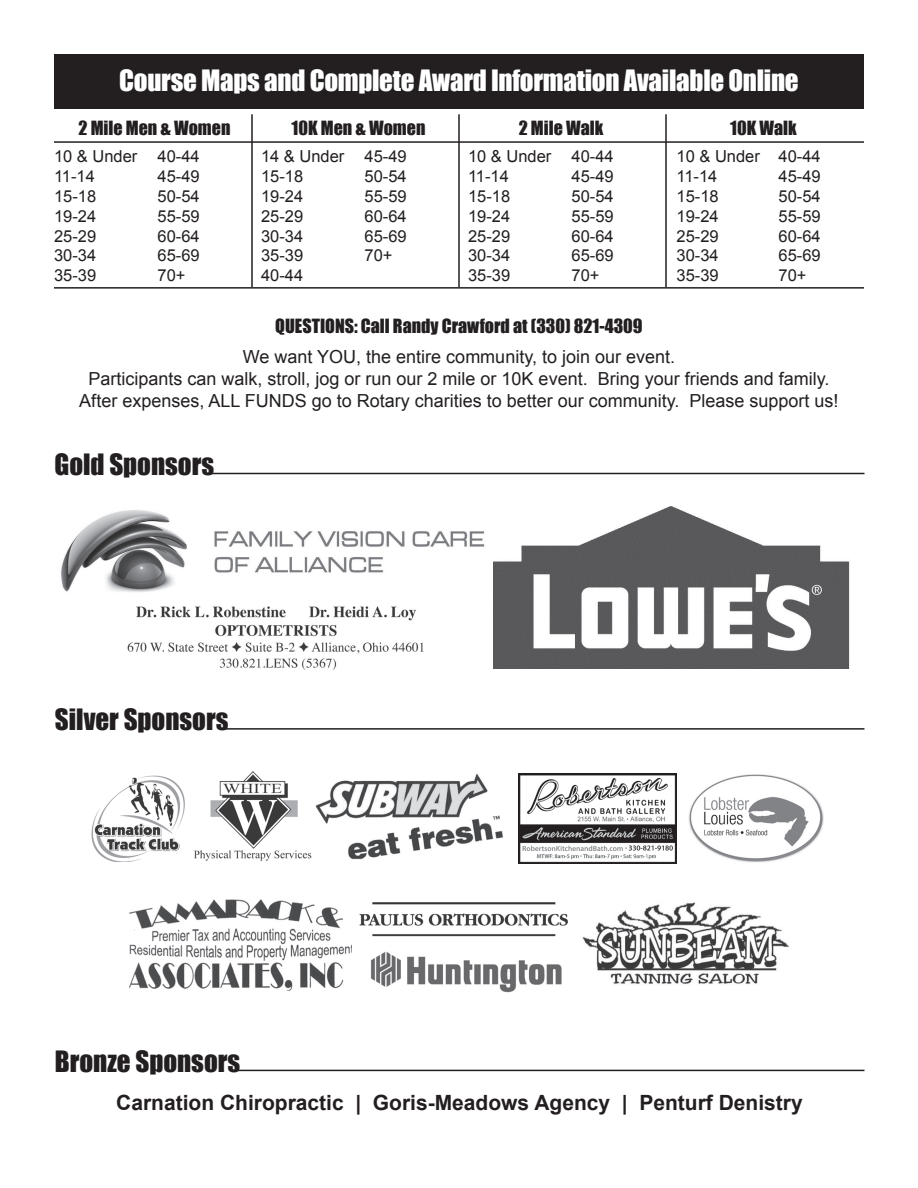
<style>
.page{position:relative;width:918px;height:1188px;background:#fff}
.page>*{position:absolute;margin:0;border:0;box-sizing:border-box;transform-origin:0 0}
.t1{font:27px "Impact";letter-spacing:-.01em;color:#fff}
.t2{font:27px "Impact";color:#231f20}
.t3{font:700 21px "Arial";color:#231f20}
.t4{font:18px "Arial";color:#231f20}
.t5{font:18px "Impact";color:#231f20}
.t6{font:16.5px "Arial";color:#231f20}
</style>
<div class="page">
<div style="left:54px;top:54px;width:810px;height:55px;background:#231f20"></div>
<hr style="left:54px;top:141px;width:810px;height:2px;background:#231f20">
<hr style="left:251px;top:114px;width:2px;height:173px;background:#231f20">
<hr style="left:458px;top:114px;width:2px;height:173px;background:#231f20">
<hr style="left:665px;top:114px;width:2px;height:173px;background:#231f20">
<hr style="left:54px;top:287px;width:810px;height:2px;background:#231f20">
<hr style="left:210px;top:473px;width:654px;height:1px;background:#231f20">
<img style="left:61px;top:510px;width:424px;height:159px">
<hr style="left:223px;top:728px;width:641px;height:2px;background:#231f20">
<img style="left:129px;top:899px;width:222px;height:91px">
<img style="left:359px;top:902px;width:209px;height:35px">
<img style="left:370px;top:952px;width:192px;height:41px">
<hr style="left:237px;top:1070px;width:627px;height:1px;background:#231f20">
<img style="left:583px;top:902px;width:206px;height:82px">
<img style="left:315px;top:774px;width:188px;height:86px">
<img style="left:91px;top:771px;width:221px;height:91px">
<img style="left:518px;top:773px;width:158px;height:91px">
<img style="left:494px;top:507px;width:356px;height:162px">
<img style="left:688px;top:774px;width:136px;height:89px">
<p class="t1" style="left:119px;top:59px;width:681px">Course Maps and Complete Award Information Available Online</p>
<p class="t5" style="left:79px;top:114px;width:153px">2 Mile Men &amp; Women</p>
<p class="t5" style="left:292px;top:114px;width:135px">10K Men &amp; Women</p>
<p class="t5" style="left:519px;top:114px;width:86px">2 Mile Walk</p>
<p class="t5" style="left:730px;top:114px;width:68px">10K Walk</p>
<p class="t6" style="left:54px;top:146px;width:147px">10 &amp; Under 40-44</p>
<p class="t6" style="left:261px;top:146px;width:147px">14 &amp; Under 45-49</p>
<p class="t6" style="left:468px;top:146px;width:147px">10 &amp; Under 40-44</p>
<p class="t6" style="left:677px;top:146px;width:146px">10 &amp; Under 40-44</p>
<p class="t6" style="left:54px;top:166px;width:42px">11-14</p>
<p class="t6" style="left:158px;top:166px;width:44px">45-49</p>
<p class="t6" style="left:261px;top:166px;width:44px">15-18</p>
<p class="t6" style="left:365px;top:166px;width:44px">50-54</p>
<p class="t6" style="left:468px;top:166px;width:42px">11-14</p>
<p class="t6" style="left:572px;top:166px;width:44px">45-49</p>
<p class="t6" style="left:677px;top:166px;width:42px">11-14</p>
<p class="t6" style="left:779px;top:166px;width:44px">45-49</p>
<p class="t6" style="left:54px;top:185px;width:44px">15-18</p>
<p class="t6" style="left:158px;top:185px;width:44px">50-54</p>
<p class="t6" style="left:261px;top:185px;width:44px">19-24</p>
<p class="t6" style="left:365px;top:185px;width:44px">55-59</p>
<p class="t6" style="left:468px;top:185px;width:44px">15-18</p>
<p class="t6" style="left:572px;top:185px;width:44px">50-54</p>
<p class="t6" style="left:677px;top:185px;width:44px">15-18</p>
<p class="t6" style="left:779px;top:185px;width:44px">50-54</p>
<p class="t6" style="left:54px;top:205px;width:44px">19-24</p>
<p class="t6" style="left:158px;top:205px;width:44px">55-59</p>
<p class="t6" style="left:261px;top:205px;width:44px">25-29</p>
<p class="t6" style="left:365px;top:205px;width:44px">60-64</p>
<p class="t6" style="left:468px;top:205px;width:44px">19-24</p>
<p class="t6" style="left:572px;top:205px;width:44px">55-59</p>
<p class="t6" style="left:677px;top:205px;width:44px">19-24</p>
<p class="t6" style="left:779px;top:205px;width:44px">55-59</p>
<p class="t6" style="left:54px;top:225px;width:44px">25-29</p>
<p class="t6" style="left:158px;top:225px;width:44px">60-64</p>
<p class="t6" style="left:261px;top:225px;width:44px">30-34</p>
<p class="t6" style="left:365px;top:225px;width:44px">65-69</p>
<p class="t6" style="left:468px;top:225px;width:44px">25-29</p>
<p class="t6" style="left:572px;top:225px;width:44px">60-64</p>
<p class="t6" style="left:677px;top:225px;width:44px">25-29</p>
<p class="t6" style="left:779px;top:225px;width:44px">60-64</p>
<p class="t6" style="left:54px;top:245px;width:44px">30-34</p>
<p class="t6" style="left:158px;top:245px;width:44px">65-69</p>
<p class="t6" style="left:261px;top:245px;width:44px">35-39</p>
<p class="t6" style="left:365px;top:245px;width:29px">70+</p>
<p class="t6" style="left:468px;top:245px;width:44px">30-34</p>
<p class="t6" style="left:572px;top:245px;width:44px">65-69</p>
<p class="t6" style="left:677px;top:245px;width:44px">30-34</p>
<p class="t6" style="left:779px;top:245px;width:44px">65-69</p>
<p class="t6" style="left:54px;top:265px;width:44px">35-39</p>
<p class="t6" style="left:158px;top:265px;width:29px">70+</p>
<p class="t6" style="left:261px;top:265px;width:44px">40-44</p>
<p class="t6" style="left:468px;top:265px;width:44px">35-39</p>
<p class="t6" style="left:572px;top:265px;width:29px">70+</p>
<p class="t6" style="left:677px;top:265px;width:44px">35-39</p>
<p class="t6" style="left:779px;top:265px;width:29px">70+</p>
<p class="t5" style="left:275px;top:312px;width:369px">QUESTIONS: Call Randy Crawford at (330) 821-4309</p>
<p class="t4" style="left:243px;top:345px;width:434px">We want YOU, the entire community, to join our event.</p>
<p class="t4" style="left:89px;top:367px;width:743px">Participants can walk, stroll, jog or run our 2 mile or 10K event. Bring your friends and family.</p>
<p class="t4" style="left:79px;top:388px;width:761px">After expenses, ALL FUNDS go to Rotary charities to better our community. Please support us!</p>
<p class="t2" style="left:54px;top:443px;width:161px">Gold Sponsors</p>
<p class="t2" style="left:55px;top:698px;width:175px">Silver Sponsors</p>
<p class="t2" style="left:55px;top:1040px;width:187px">Bronze Sponsors</p>
<p class="t3" style="left:116px;top:1089px;width:688px">Carnation Chiropractic | Goris-Meadows Agency | Penturf Denistry</p>
</div>
